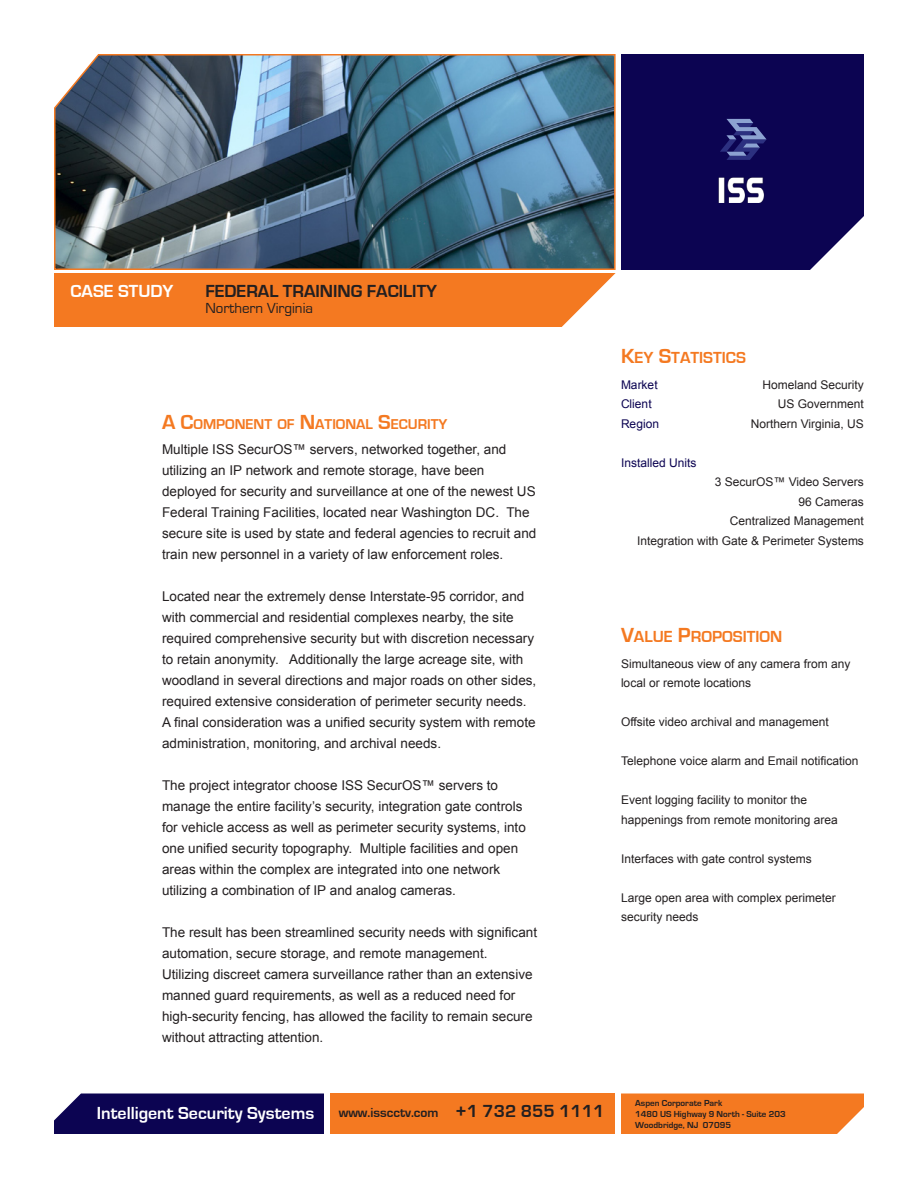
<style>
.page{position:relative;width:918px;height:1188px;background:#fff}
.page>*{position:absolute;margin:0;border:0;box-sizing:border-box;transform-origin:0 0}
.t1{font:700 18px "Eurostile";color:#fff}
.t2{font:700 18px "Eurostile";color:#231f20}
.t3{font:700 16.5px "Eurostile";color:#f47921}
.t4{font:15px "Eurostile";color:#231f20}
.t5{font:700 14.7px "Eurostile";color:#f47921}
.t6{font:13.5px/21px "Arial";color:#231f20}
.t7{font:700 13.5px "Eurostile";color:#231f20}
.t8{font:12px/19.5px "Arial";color:#231f20}
.t9{font:12px "Arial";color:#0c0452}
.t10{font:700 9px "Eurostile";color:#231f20}
.s1{color:#f47921}
.s2{font-size:21px}
.s3{font-size:18px}
</style>
<div class="page">
<img style="left:54px;top:54px;width:562px;height:216px">
<div style="left:54px;top:273px;width:562px;height:54px;background:#f47921"></div>
<div style="left:621px;top:54px;width:121px;height:216px;background:#0c0452"></div>
<img style="left:718px;top:177px;width:2px;height:26px">
<svg style="left:720px;top:54px;width:144px;height:216px"></svg>
<div style="left:621px;top:1094px;width:243px;height:40px;background:#f47921"></div>
<div style="left:54px;top:1094px;width:270px;height:40px;background:#0c0452"></div>
<div style="left:330px;top:1094px;width:285px;height:40px;background:#f47921"></div>
<p class="t1" style="left:70px;top:281px;width:104px">CASE STUDY</p>
<p class="t2" style="left:206px;top:281px;width:276px">FEDERAL TRAINING FACILITY<span class="s1">YASE</span></p>
<p class="t4" style="left:206px;top:300px;width:109px">Northern Virginia</p>
<p class="t5" style="left:162px;top:417px;width:287px"><span class="s2">A C</span>OMPONENT OF <span class="s2">N</span>ATIONAL <span class="s2">S</span>ECURITY</p>
<p class="t6" style="left:162px;top:439px;width:376px">Multiple ISS SecurOS™ servers, networked together, and utilizing an IP network and remote storage, have been deployed for security and surveillance at one of the newest US Federal Training Facilities, located near Washington DC. The secure site is used by state and federal agencies to recruit and train new personnel in a variety of law enforcement roles.</p>
<p class="t6" style="left:162px;top:586px;width:376px">Located near the extremely dense Interstate-95 corridor, and with commercial and residential complexes nearby, the site required comprehensive security but with discretion necessary to retain anonymity. Additionally the large acreage site, with woodland in several directions and major roads on other sides, required extensive consideration of perimeter security needs.<br>A final consideration was a unified security system with remote administration, monitoring, and archival needs.</p>
<p class="t6" style="left:162px;top:775px;width:365px">The project integrator choose ISS SecurOS™ servers to manage the entire facility’s security, integration gate controls for vehicle access as well as perimeter security systems, into one unified security topography. Multiple facilities and open areas within the complex are integrated into one network utilizing a combination of IP and analog cameras.</p>
<p class="t6" style="left:162px;top:922px;width:377px">The result has been streamlined security needs with significant automation, secure storage, and remote management.<br>Utilizing discreet camera surveillance rather than an extensive manned guard requirements, as well as a reduced need for high-security fencing, has allowed the facility to remain secure without attracting attention.</p>
<p class="t3" style="left:621px;top:349px;width:127px"><span class="s2">K</span>EY <span class="s2">S</span>TATISTICS</p>
<p class="t9" style="left:621px;top:377px;width:38px">Market</p>
<p class="t8" style="left:763px;top:375px;width:103px">Homeland Security</p>
<p class="t9" style="left:621px;top:396px;width:32px">Client</p>
<p class="t8" style="left:778px;top:394px;width:88px">US Government</p>
<p class="t9" style="left:621px;top:416px;width:40px">Region</p>
<p class="t8" style="left:751px;top:414px;width:115px">Northern Virginia, US</p>
<p class="t9" style="left:621px;top:455px;width:77px">Installed Units</p>
<p class="t8" style="left:715px;top:472px;width:151px">3 SecurOS™ Video Servers</p>
<p class="t8" style="left:799px;top:492px;width:67px">96 Cameras</p>
<p class="t8" style="left:730px;top:511px;width:136px">Centralized Management</p>
<p class="t8" style="left:637px;top:531px;width:228px">Integration with Gate &amp; Perimeter Systems</p>
<p class="t3" style="left:621px;top:628px;width:163px"><span class="s2">V</span>ALUE <span class="s2">P</span>ROPOSITION</p>
<p class="t8" style="left:621px;top:654px;width:231px">Simultaneous view of any camera from any local or remote locations</p>
<p class="t8" style="left:621px;top:712px;width:209px">Offsite video archival and management</p>
<p class="t8" style="left:621px;top:751px;width:239px">Telephone voice alarm and Email notification</p>
<p class="t8" style="left:621px;top:790px;width:218px">Event logging facility to monitor the happenings from remote monitoring area</p>
<p class="t8" style="left:621px;top:849px;width:192px">Interfaces with gate control systems</p>
<p class="t8" style="left:621px;top:888px;width:216px">Large open area with complex perimeter security needs</p>
<p class="t1" style="left:97px;top:1103px;width:219px">Intelligent Security Systems</p>
<p class="t7" style="left:339px;top:1106px;width:267px">www.isscctv.com <span class="s3">+1 732 855 1111</span></p>
<p class="t10" style="left:635px;top:1098px;width:89px">Aspen Corporate Park</p>
<p class="t10" style="left:635px;top:1109px;width:152px">1480 US Highway 9 North - Suite 203</p>
<p class="t10" style="left:635px;top:1120px;width:97px">Woodbridge, NJ 07095</p>
</div>
